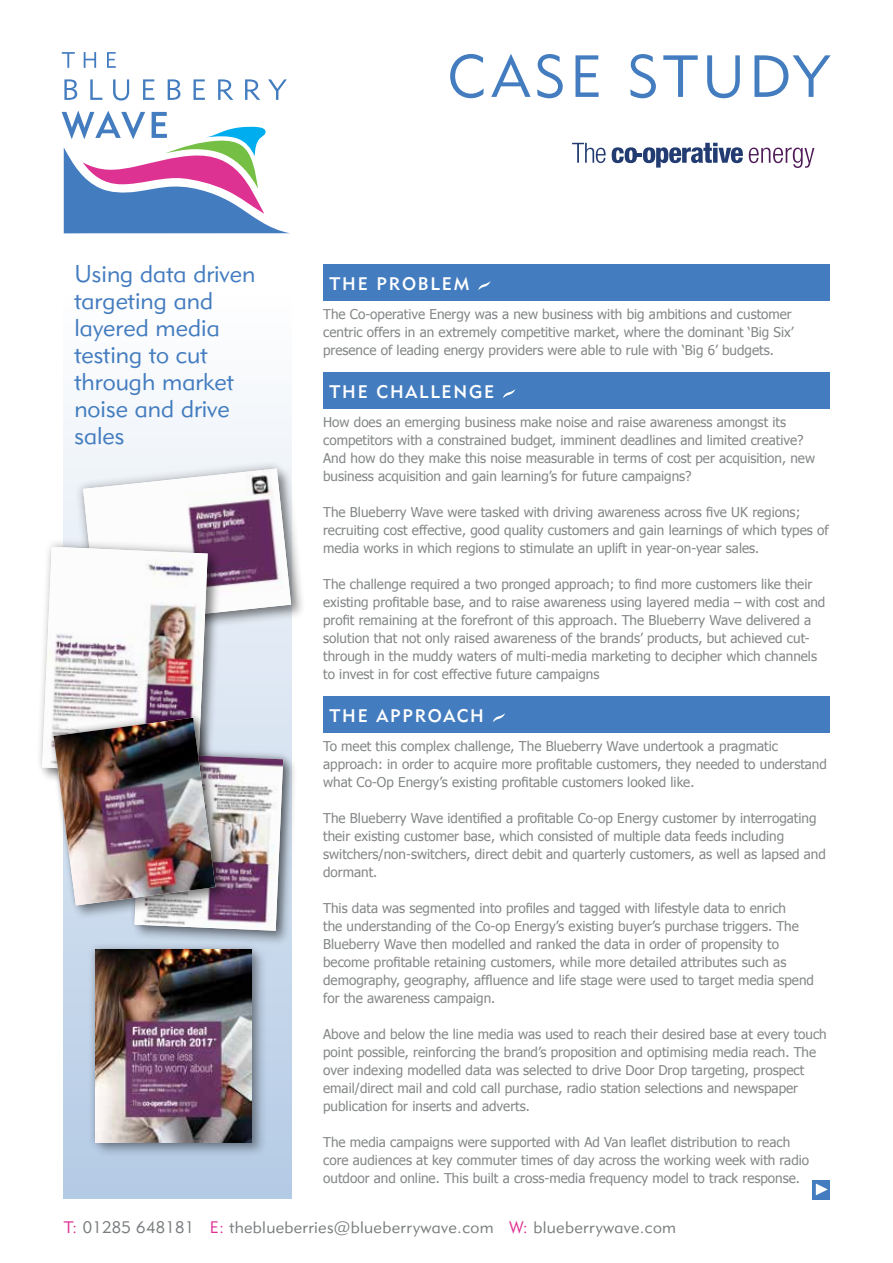
<style>
.page{position:relative;width:893px;height:1263px;background:#fff}
.page>*{position:absolute;margin:0;border:0;box-sizing:border-box;transform-origin:0 0}
.t1{font:58.65px "Geometric 415 BT Lite A";letter-spacing:.07em;color:#437cbf}
.t2{font:24px/27px "Geometric 415 BT Lite A";color:#437cbf}
.t3{font:18px "Geometric 415 BT Medium A";letter-spacing:.1em;color:#fff}
.t4{font:16.5px "Geometric 415 BT Lite A";letter-spacing:.02em;color:#797d7e}
.t5{font:13.5px/18px "Tahoma";color:#848788}
.s1{color:#de3293}
</style>
<div class="page">
<svg style="left:64px;top:233px;width:228px;height:966px;fill:#f6f9fc"></svg>
<svg style="left:62px;top:111px;width:227px;height:122px"></svg>
<svg style="left:62px;top:52px;width:13px;height:16px"></svg>
<svg style="left:84px;top:52px;width:12px;height:16px"></svg>
<svg style="left:107px;top:52px;width:9px;height:16px"></svg>
<svg style="left:64px;top:79px;width:13px;height:21px"></svg>
<svg style="left:90px;top:79px;width:12px;height:21px"></svg>
<svg style="left:113px;top:79px;width:16px;height:22px"></svg>
<svg style="left:143px;top:79px;width:11px;height:21px"></svg>
<svg style="left:168px;top:79px;width:12px;height:21px"></svg>
<svg style="left:194px;top:79px;width:11px;height:21px"></svg>
<svg style="left:218px;top:79px;width:15px;height:21px"></svg>
<svg style="left:245px;top:79px;width:15px;height:21px"></svg>
<svg style="left:268px;top:79px;width:19px;height:21px"></svg>
<div style="left:323px;top:264px;width:506px;height:37px;background:#437cbf"></div>
<svg style="left:478px;top:281px;width:12px;height:9px"></svg>
<div style="left:323px;top:372px;width:506px;height:37px;background:#437cbf"></div>
<svg style="left:503px;top:389px;width:12px;height:9px"></svg>
<div style="left:323px;top:696px;width:506px;height:37px;background:#437cbf"></div>
<svg style="left:493px;top:713px;width:12px;height:9px"></svg>
<div style="left:93px;top:947px;width:174px;height:211px;background:#000;opacity:.3"></div>
<div style="left:88px;top:942px;width:172px;height:209px;background:#000;opacity:.3"></div>
<img style="left:96px;top:950px;width:156px;height:193px">
<div style="left:132px;top:750px;width:166px;height:196px;background:#000;opacity:.4"></div>
<img style="left:42px;top:458px;width:260px;height:481px">
<img style="left:54px;top:718px;width:161px;height:187px">
<svg style="left:749px;top:148px;width:65px;height:20px"></svg>
<svg style="left:572px;top:143px;width:34px;height:20px"></svg>
<svg style="left:612px;top:143px;width:131px;height:25px"></svg>
<div style="left:812px;top:1180px;width:17px;height:19px;background:#437cbf"></div>
<svg style="left:816px;top:1183px;width:12px;height:12px"></svg>
<h2 class="t2" style="left:74px;top:260px;width:182px">Using data driven targeting and layered media testing to cut through market noise and drive sales</h2>
<h1 class="t1" style="left:448px;top:40px;width:383px">Case Stu dy</h1>
<h3 class="t3" style="left:330px;top:273px;width:141px">THE PROBLEM</h3>
<p class="t5" style="left:323px;top:304px;width:472px">The Co-operative Energy was a new business with big ambitions and customer centric offers in an extremely competitive market, where the dominant ‘Big Six’ presence of leading energy providers were able to rule with ‘Big 6’ budgets.</p>
<h3 class="t3" style="left:330px;top:381px;width:166px">THE CHALLENGE</h3>
<p class="t5" style="left:323px;top:412px;width:493px">How does an emerging business make noise and raise awareness amongst its competitors with a constrained budget, imminent deadlines and limited creative?<br>And how do they make this noise measurable in terms of cost per acquisition, new business acquisition and gain learning’s for future campaigns?</p>
<p class="t5" style="left:323px;top:502px;width:507px">The Blueberry Wave were tasked with driving awareness across five UK regions; recruiting cost effective, good quality customers and gain learnings of which types of media works in which regions to stimulate an uplift in year-on-year sales.</p>
<p class="t5" style="left:323px;top:574px;width:504px">The challenge required a two pronged approach; to find more customers like their existing profitable base, and to raise awareness using layered media – with cost and profit remaining at the forefront of this approach. The Blueberry Wave delivered a solution that not only raised awareness of the brands’ products, but achieved cut&shy;through in the muddy waters of multi-media marketing to decipher which channels to invest in for cost effective future campaigns</p>
<h3 class="t3" style="left:330px;top:705px;width:156px">THE APP ROACH</h3>
<p class="t5" style="left:323px;top:736px;width:505px">To meet this complex challenge, The Blueberry Wave undertook a pragmatic approach: in order to acquire more profitable customers, they needed to understand what Co-Op Energy’s existing profitable customers looked like.</p>
<p class="t5" style="left:323px;top:808px;width:504px">The Blueberry Wave identified a profitable Co-op Energy customer by interrogating their existing customer base, which consisted of multiple data feeds including switchers/non-switchers, direct debit and quarterly customers, as well as lapsed and dormant.</p>
<p class="t5" style="left:323px;top:898px;width:492px">This data was segmented into profiles and tagged with lifestyle data to enrich<br>the understanding of the Co-op Energy’s existing buyer’s purchase triggers. The Blueberry Wave then modelled and ranked the data in order of propensity to become profitable retaining customers, while more detailed attributes such as demography, geography, affluence and life stage were used to target media spend for the awareness campaign.</p>
<p class="t5" style="left:323px;top:1024px;width:505px">Above and below the line media was used to reach their desired base at every touch point possible, reinforcing the brand’s proposition and optimising media reach. The over indexing modelled data was selected to drive Door Drop targeting, prospect email/direct mail and cold call purchase, radio station selections and newspaper publication for inserts and adverts.</p>
<p class="t5" style="left:323px;top:1132px;width:488px">The media campaigns were supported with Ad Van leaflet distribution to reach core audiences at key commuter times of day across the working week with radio outdoor and online. This built a cross-media frequency model to track response.</p>
<p class="t4" style="left:64px;top:1217px;width:614px"><span class="s1">T:</span> 01285 648181 <span class="s1">E :</span> theblueberries@blueberrywave.com <span class="s1">W:</span> blueberrywave.com</p>
</div>
